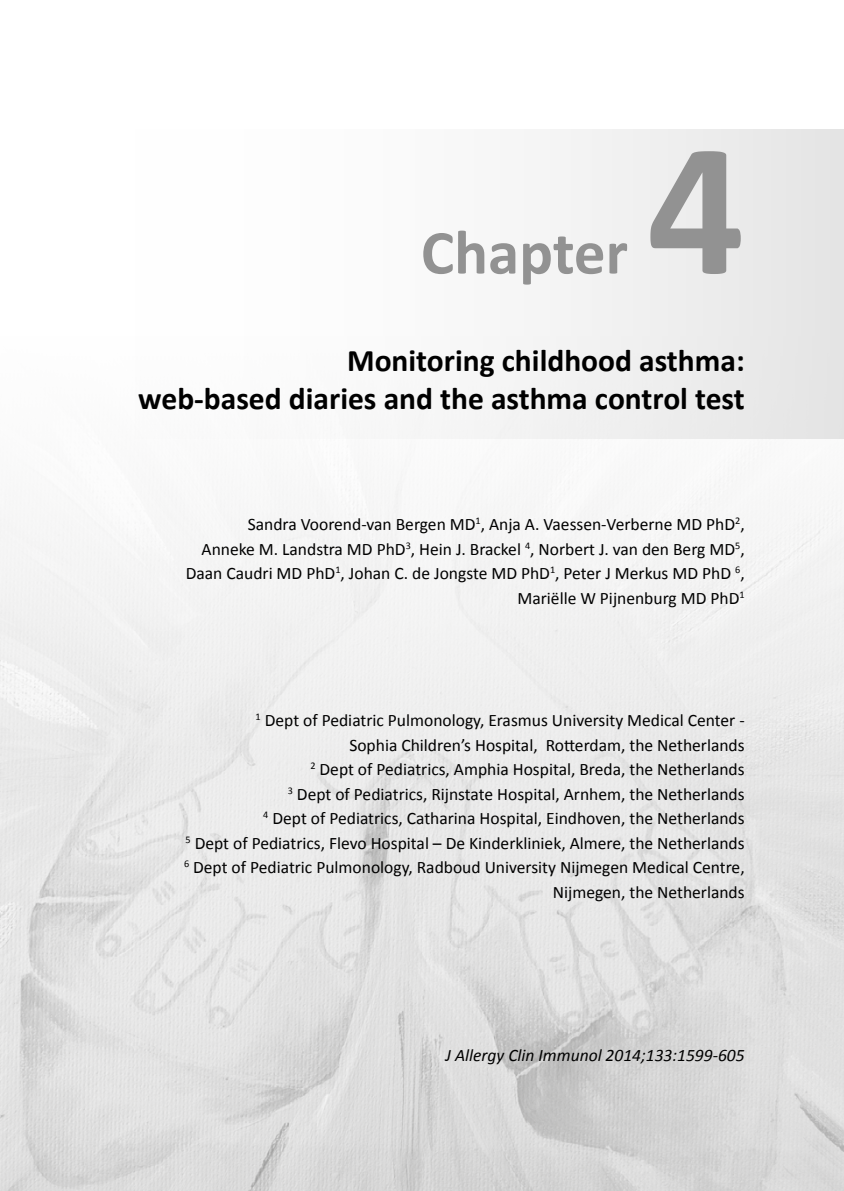
<style>
.page{position:relative;width:844px;height:1191px;background:#fff}
.page>*{position:absolute;margin:0;border:0;box-sizing:border-box;transform-origin:0 0}
.t1{font:700 192.5px "Calibri";color:#929292}
.t2{font:700 63px "Calibri";color:#929292}
.t3{font:700 31.5px/37.8px "Calibri";color:#000;text-align:right}
.t4{font:17.5px/24.5px "Calibri";color:#000;text-align:right}
.t5{font:italic 17.5px "Calibri";color:#000}
</style>
<div class="page">
<img style="left:0;top:438px;width:843px;height:753px">
<div style="left:108px;top:129px;width:735px;height:309px;background:linear-gradient(to right,#fff,#e8e8e8)"></div>
<h2 class="t2" style="left:421px;top:212px;width:208px">Chapter</h2>
<h1 class="t1" style="left:647px;top:86px;width:99px">4</h1>
<h3 class="t3" style="left:138px;top:341px;width:608px">Monitoring childhood asthma:<br>web-based diaries and the asthma control test</h3>
<p class="t4" style="left:186px;top:512px;width:560px">Sandra Voorend-van Bergen MD<sup>1</sup>, Anja A. Vaessen-Verberne MD PhD<sup>2</sup>,<br>Anneke M. Landstra MD PhD<sup>3</sup>, Hein J. Brackel <sup>4</sup>, Norbert J. van den Berg MD<sup>5</sup>, Daan Caudri MD PhD<sup>1</sup>, Johan C. de Jongste MD PhD<sup>1</sup>, Peter J Merkus MD PhD <sup>6</sup>, Mariëlle W Pijnenburg MD PhD<sup>1</sup></p>
<p class="t4" style="left:184px;top:708px;width:562px"><sup>1</sup> Dept of Pediatric Pulmonology, Erasmus University Medical Center -<br>Sophia Children’s Hospital, Rotterdam, the Netherlands<br><sup>2</sup> Dept of Pediatrics, Amphia Hospital, Breda, the Netherlands<br><sup>3</sup> Dept of Pediatrics, Rijnstate Hospital, Arnhem, the Netherlands<br><sup>4</sup> Dept of Pediatrics, Catharina Hospital, Eindhoven, the Netherlands<br><sup>5</sup> Dept of Pediatrics, Flevo Hospital – De Kinderkliniek, Almere, the Netherlands <sup>6</sup> Dept of Pediatric Pulmonology, Radboud University Nijmegen Medical Centre, Nijmegen, the Netherlands</p>
<p class="t5" style="left:445px;top:1042px;width:300px">J Allergy Clin Immunol 2014;133:1599-605</p>
</div>
